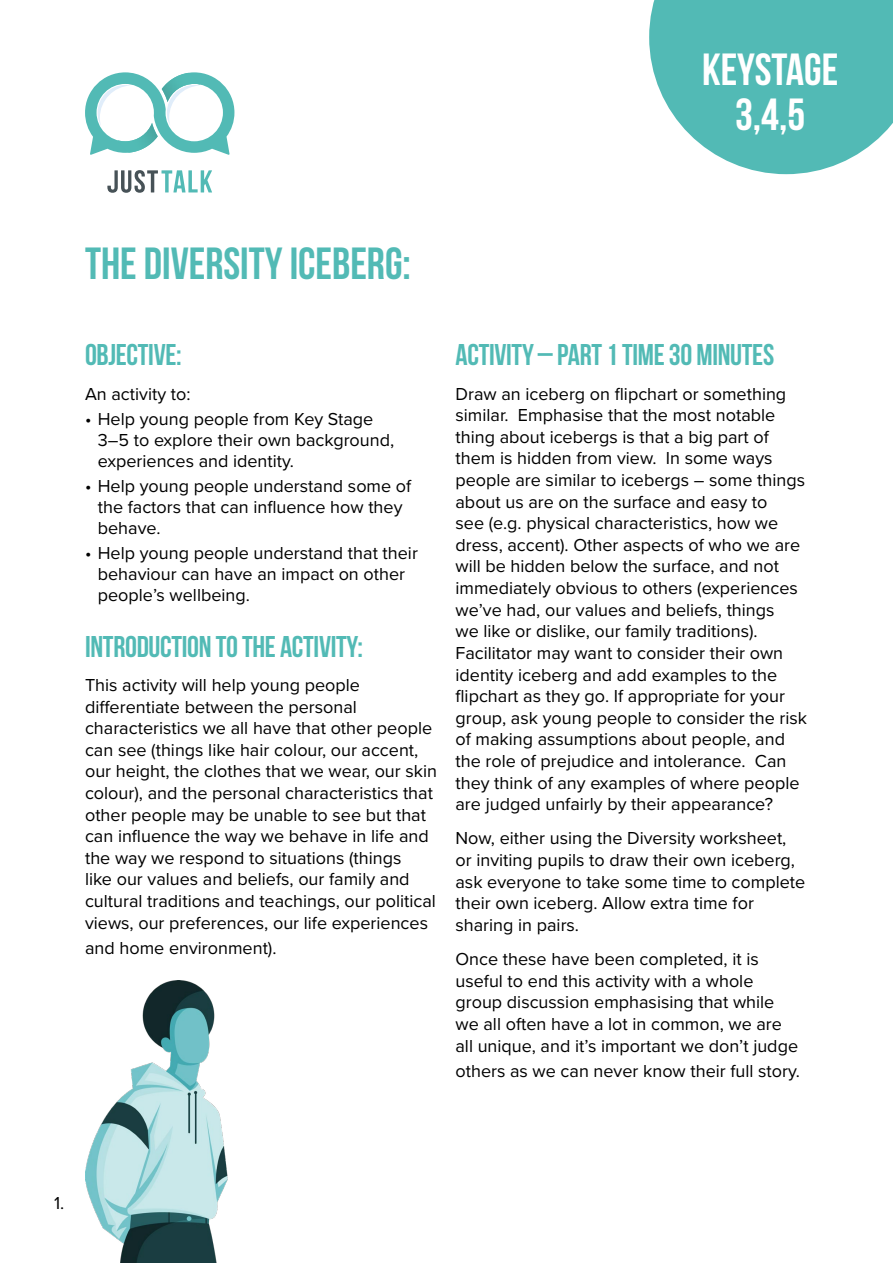
<style>
.page{position:relative;width:893px;height:1263px;background:#fff}
.page>*{position:absolute;margin:0;border:0;box-sizing:border-box;transform-origin:0 0}
.Headline{font:700 45px "Bebas Neue";color:#52bab5}
.Headline-2{font:700 45px "Bebas Neue";color:#fff}
.Sub_Headline{font:700 30px "Bebas Neue";letter-spacing:-.01em;color:#52bab5}
.Copy{font:18px/21.6px "Proxima Nova";color:#000}
</style>
<div class="page">
<svg style="left:85px;top:72px;width:149px;height:83px"></svg>
<img style="left:162px;top:73px;width:38px;height:29px">
<img style="left:118px;top:123px;width:40px;height:30px">
<svg style="left:107px;top:170px;width:105px;height:23px"></svg>
<img style="left:85px;top:980px;width:143px;height:283px">
<svg style="left:649px;top:0;width:244px;height:174px;background:#69c3bf"></svg>
<p class="Headline-2" style="left:702px;top:45px;width:138px">KEYSTAGE</p>
<p class="Headline-2" style="left:735px;top:90px;width:72px">3,4,5</p>
<p class="Headline" style="left:85px;top:239px;width:327px">THE DIVERSITY ICEBERG:</p>
<p class="Sub_Headline" style="left:85px;top:338px;width:98px">OBJECTIVE:</p>
<p class="Copy" style="left:85px;top:382px;width:107px">An activity to:</p>
<p class="Copy" style="left:98px;top:408px;width:298px;line-height:21px;text-indent:-13px">• Help young people from Key Stage<br>3–5 to explore their own background, experiences and identity.</p>
<p class="Copy" style="left:98px;top:475px;width:315px;line-height:21px;text-indent:-13px">• Help young people understand some of the factors that can influence how they behave.</p>
<p class="Copy" style="left:98px;top:542px;width:322px;line-height:21px;text-indent:-13px">• Help young people understand that their behaviour can have an impact on other people’s wellbeing.</p>
<p class="Sub_Headline" style="left:85px;top:630px;width:280px">INTRODUCTION TO THE ACTIVITY:</p>
<p class="Copy" style="left:85px;top:673px;width:353px">This activity will help young people differentiate between the personal characteristics we all have that other people can see (things like hair colour, our accent, our height, the clothes that we wear, our skin colour), and the personal characteristics that other people may be unable to see but that can influence the way we behave in life and the way we respond to situations (things<br>like our values and beliefs, our family and cultural traditions and teachings, our political views, our preferences, our life experiences</p>
<p class="Copy" style="left:85px;top:936px;width:193px">and home environment).</p>
<p class="Sub_Headline" style="left:455px;top:338px;width:320px">ACTIVITY – PART 1 TIME 30 MINUTES</p>
<p class="Copy" style="left:455px;top:382px;width:353px">Draw an iceberg on flipchart or something similar. Emphasise that the most notable thing about icebergs is that a big part of them is hidden from view. In some ways people are similar to icebergs – some things about us are on the surface and easy to<br>see (e.g. physical characteristics, how we dress, accent). Other aspects of who we are will be hidden below the surface, and not immediately obvious to others (experiences we’ve had, our values and beliefs, things<br>we like or dislike, our family traditions).<br>Facilitator may want to consider their own identity iceberg and add examples to the flipchart as they go. If appropriate for your group, ask young people to consider the risk of making assumptions about people, and the role of prejudice and intolerance. Can they think of any examples of where people are judged unfairly by their appearance?</p>
<p class="Copy" style="left:455px;top:827px;width:351px">Now, either using the Diversity worksheet, or inviting pupils to draw their own iceberg, ask everyone to take some time to complete their own iceberg. Allow extra time for sharing in pairs.</p>
<p class="Copy" style="left:455px;top:948px;width:344px">Once these have been completed, it is useful to end this activity with a whole group discussion emphasising that while we all often have a lot in common, we are all unique, and it’s important we don’t judge</p>
<p class="Copy" style="left:455px;top:1059px;width:346px">others as we can never know their full story.</p>
<p class="Copy" style="left:54px;top:1191px;width:12px">1.</p>
</div>
